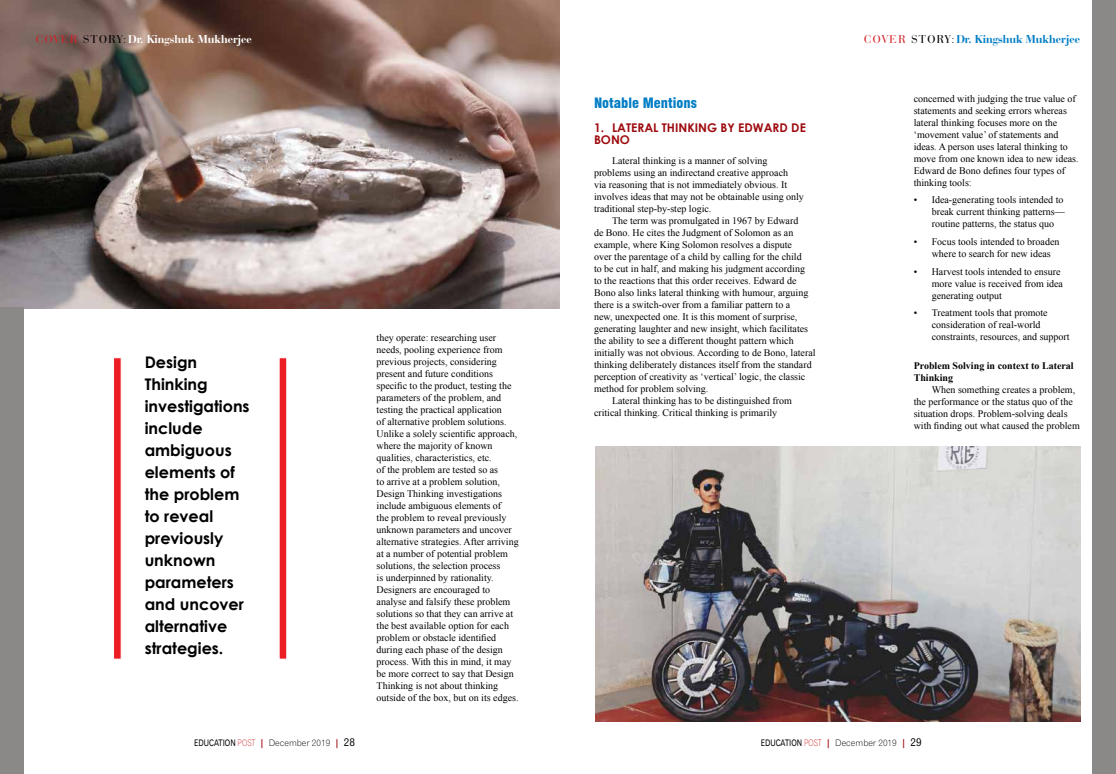
<style>
.page{position:relative;width:1116px;height:774px;background:#fff}
.page>*{position:absolute;margin:0;border:0;box-sizing:border-box;transform-origin:0 0}
.t1{font:700 16px/22px "Century Gothic";color:#000}
.t2{font:900 condensed 14px "Swiss 721 BT";color:#007dc5}
.t3{font:700 12px "Century Gothic";color:#9e0b0f}
.t4{font:700 12px "Bauer Bodoni BT";color:#fff}
.t5{font:700 12px "Bauer Bodoni BT";color:#007dc5}
.t6{font:10px/12px "Times New Roman";color:#000}
.t7{font:700 10px/12px "Times New Roman";color:#000}
.t8{font:9px "Gothic 720 BT Light B";color:#000}
.s1{font-weight:400;color:#d2232a}
.s2{font-weight:400;color:#000}
.s3{font-family:"Gothic 720 BT Roman B"}
.s4{color:#d2232a}
.s5{font-family:"Gothic 720 BT Bold B";color:#9e0b0f}
.s6{font-family:"Gothic 720 BT Roman B";font-size:11px}
</style>
<div class="page">
<img style="left:0;top:0;width:560px;height:309px">
<img style="left:595px;top:446px;width:485px;height:275px">
<div style="left:113px;top:357px;width:9px;height:303px;background:#ed1d24;border:1px solid #fff"></div>
<div style="left:279px;top:357px;width:8px;height:303px;background:#ed1d24;border:1px solid #fff"></div>
<div style="left:1093px;top:0;width:23px;height:774px;background:#8b8888"></div>
<div style="left:0;top:307px;width:23px;height:467px;background:#8b8888"></div>
<p class="t4" style="left:36px;top:32px;width:217px"><span class="s1">COVER</span> <span class="s2">STORY:</span>Dr. Kingshuk Mukherjee</p>
<p class="t5" style="left:864px;top:32px;width:217px"><span class="s1">COVER</span> <span class="s2">STORY:</span>Dr. Kingshuk Mukherjee</p>
<h1 class="t1" style="left:145px;top:351px;width:106px">Design<br>Thinking investigations include ambiguous elements of the problem to reveal previously unknown parameters and uncover alternative strategies.</h1>
<p class="t6" style="left:377px;top:332px;width:144px">they operate: researching user needs, pooling experience from previous projects, considering present and future conditions specific to the product, testing the parameters of the problem, and testing the practical application<br>of alternative problem solutions.<br>Unlike a solely scientific approach, where the majority of known qualities, characteristics, etc.<br>of the problem are tested so as<br>to arrive at a problem solution,<br>Design Thinking investigations include ambiguous elements of<br>the problem to reveal previously unknown parameters and uncover alternative strategies. After arriving at a number of potential problem solutions, the selection process<br>is underpinned by rationality.<br>Designers are encouraged to analyse and falsify these problem solutions so that they can arrive at the best available option for each problem or obstacle identified during each phase of the design process. With this in mind, it may be more correct to say that Design<br>Thinking is not about thinking outside of the box, but on its edges.</p>
<h2 class="t2" style="left:594px;top:95px;width:104px">Notable Mentions</h2>
<p class="t3" style="left:594px;top:120px;width:32px">1. Lateral</p>
<p class="t3" style="left:662px;top:120px;width:8px">thinking</p>
<p class="t3" style="left:720px;top:120px;width:34px">by Edward</p>
<p class="t3" style="left:791px;top:120px;width:8px">de</p>
<p class="t3" style="left:594px;top:132px;width:10px">Bono</p>
<p class="t6" style="left:594px;top:155px;width:211px;text-indent:18px">Lateral thinking is a manner of solving problems using an indirectand creative approach<br>via reasoning that is not immediately obvious. It involves ideas that may not be obtainable using only traditional step-by-step logic.</p>
<p class="t6" style="left:612px;top:215px;width:188px">The term was promulgated in 1967 by Edward</p>
<p class="t6" style="left:594px;top:227px;width:201px">de Bono. He cites the Judgment of Solomon as an</p>
<p class="t6" style="left:594px;top:239px;width:200px">example, where King Solomon resolves a dispute</p>
<p class="t6" style="left:594px;top:251px;width:209px">over the parentage of a child by calling for the child</p>
<p class="t6" style="left:594px;top:263px;width:213px">to be cut in half, and making his judgment according</p>
<p class="t6" style="left:594px;top:275px;width:204px">to the reactions that this order receives. Edward de</p>
<p class="t6" style="left:594px;top:287px;width:216px">Bono also links lateral thinking with humour, arguing</p>
<p class="t6" style="left:594px;top:299px;width:198px">there is a switch-over from a familiar pattern to a</p>
<p class="t6" style="left:594px;top:311px;width:205px">new, unexpected one. It is this moment of surprise,</p>
<p class="t6" style="left:594px;top:323px;width:216px">generating laughter and new insight, which facilitates</p>
<p class="t6" style="left:594px;top:335px;width:201px">the ability to see a different thought pattern which</p>
<p class="t6" style="left:594px;top:347px;width:223px">initially was not obvious. According to de Bono, lateral</p>
<p class="t6" style="left:594px;top:359px;width:219px">thinking deliberately distances itself from the standard</p>
<p class="t6" style="left:594px;top:371px;width:213px">perception of creativity as ‘vertical’ logic, the classic</p>
<p class="t6" style="left:594px;top:383px;width:116px">method for problem solving.</p>
<p class="t6" style="left:612px;top:395px;width:181px">Lateral thinking has to be distinguished from</p>
<p class="t6" style="left:594px;top:407px;width:185px">critical thinking. Critical thinking is primarily</p>
<p class="t6" style="left:914px;top:92px;width:166px">concerned with judging the true value of statements and seeking errors whereas lateral thinking focuses more on the ‘movement value’ of statements and ideas. A person uses lateral thinking to move from one known idea to new ideas.<br>Edward de Bono defines four types of thinking tools:</p>
<p class="t6" style="left:932px;top:194px;width:135px;text-align:justify;text-indent:-18px">• Idea-generating tools intended to break current thinking patterns— routine patterns, the status quo</p>
<p class="t6" style="left:932px;top:235px;width:129px;text-indent:-18px">• Focus tools intended to broaden where to search for new ideas</p>
<p class="t6" style="left:932px;top:265px;width:133px;text-indent:-18px">• Harvest tools intended to ensure more value is received from idea generating output</p>
<p class="t6" style="left:932px;top:307px;width:140px;text-indent:-18px">• Treatment tools that promote consideration of real-world constraints, resources, and support</p>
<p class="t7" style="left:914px;top:359px;width:162px">Problem Solving in context to Lateral<br>Thinking</p>
<p class="t6" style="left:914px;top:383px;width:168px;text-indent:18px">When something creates a problem, the performance or the status quo of the situation drops. Problem-solving deals with finding out what caused the problem</p>
<p class="t8" style="left:194px;top:737px;width:162px"><span class="s3">EDUCATION</span> <span class="s4">POST</span> <span class="s5">|</span> December 2019 <span class="s5">|</span> <span class="s6">28</span></p>
<p class="t8" style="left:761px;top:737px;width:162px"><span class="s3">EDUCATION</span> <span class="s4">POST</span> <span class="s5">|</span> December 2019 <span class="s5">|</span> <span class="s6">29</span></p>
</div>
